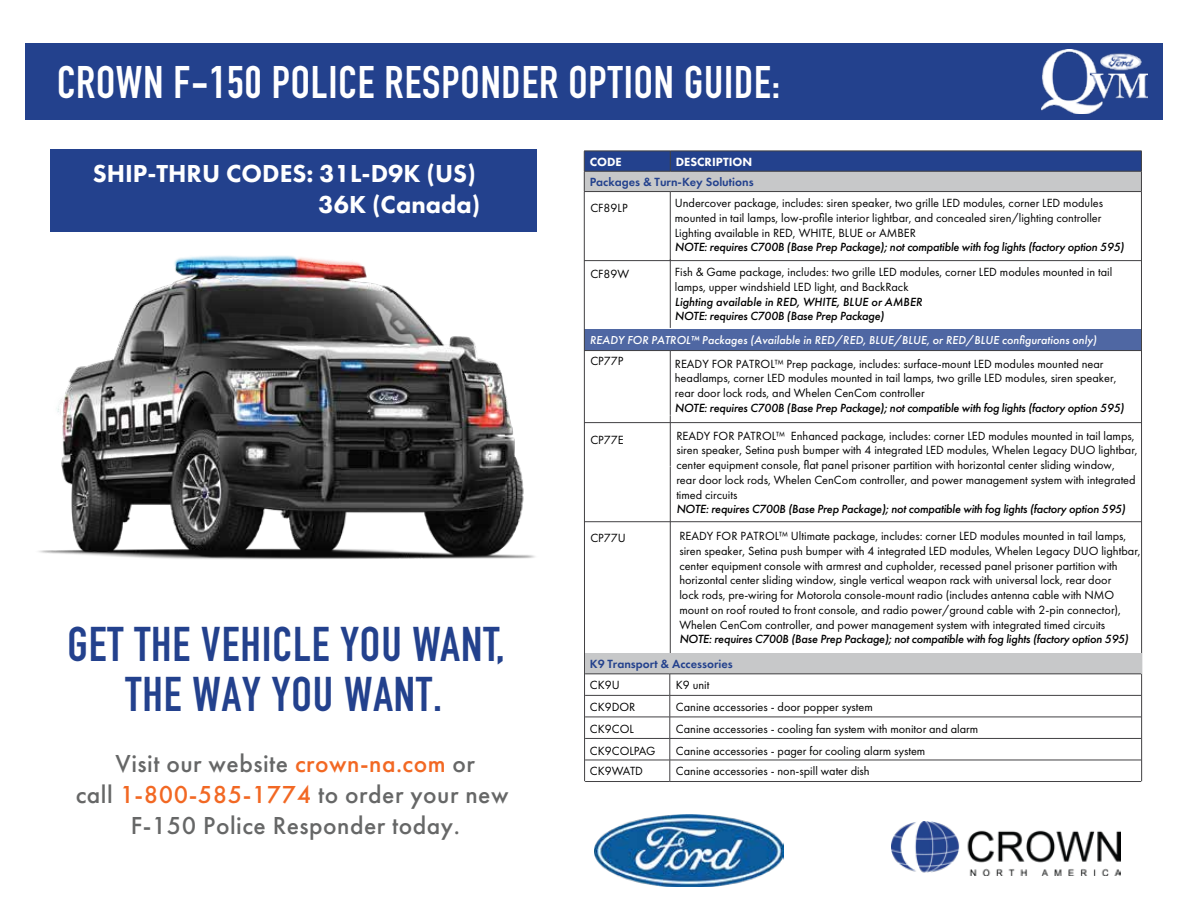
<style>
.page{position:relative;width:1188px;height:918px;background:#fff}
.page>*{position:absolute;margin:0;border:0;box-sizing:border-box;transform-origin:0 0}
.t1{font:700 48px "DIN Condensed";letter-spacing:.02em;color:#23418d}
.t2{font:700 45px "DIN Condensed";letter-spacing:.02em;color:#fff}
.t3{font:500 25.5px/30.6px "Futura PT";letter-spacing:.02em;color:#666767;text-align:center}
.t4{font:800 25.5px/30.6px "Futura PT";color:#fff;text-align:right}
.t5{font:12.3px/14.7px "Futura PT";color:#010101}
.t6{font:italic 500 12.3px "Futura PT";letter-spacing:-.02em;color:#010101}
.t7{font:italic 500 12.3px/14.7px "Futura PT";color:#010101}
.t8{font:600 12.3px "Futura PT";color:#23418d}
.t9{font:800 12.3px "Futura PT";color:#fff}
.t10{font:italic 500 12px "Futura PT";color:#fff}
.s1{color:#f26823}
</style>
<div class="page">
<img style="left:39px;top:255px;width:496px;height:304px">
<div style="left:50px;top:149px;width:486px;height:83px;background:#23418d"></div>
<div style="left:25px;top:43px;width:1138px;height:77px;background:#23418d"></div>
<img style="left:1042px;top:49px;width:105px;height:65px">
<img style="left:891px;top:821px;width:230px;height:54px">
<div style="left:584px;top:329px;width:558px;height:22px;background:#4f67a3"></div>
<hr style="left:584px;top:191px;width:86px;height:1px;background:#424143">
<hr style="left:584px;top:192px;width:1px;height:589px;background:#424143">
<hr style="left:670px;top:191px;width:472px;height:1px;background:#424143">
<hr style="left:670px;top:351px;width:1px;height:64px;background:#424143">
<hr style="left:1141px;top:192px;width:1px;height:589px;background:#424143">
<hr style="left:584px;top:422px;width:86px;height:1px;background:#424143">
<hr style="left:670px;top:422px;width:472px;height:1px;background:#424143">
<hr style="left:670px;top:415px;width:1px;height:51px;background:#424143">
<hr style="left:670px;top:466px;width:1px;height:188px;background:#424143">
<hr style="left:584px;top:521px;width:86px;height:1px;background:#424143">
<hr style="left:670px;top:521px;width:472px;height:1px;background:#424143">
<svg style="left:584px;top:151px;width:558px;height:40px"></svg>
<hr style="left:670px;top:653px;width:472px;height:1px;background:#424143">
<hr style="left:585px;top:653px;width:86px;height:1px;background:#424143">
<hr style="left:670px;top:350px;width:472px;height:1px;background:#424143">
<hr style="left:584px;top:350px;width:86px;height:1px;background:#424143">
<img style="left:595px;top:815px;width:189px;height:71px">
<div style="left:585px;top:654px;width:556px;height:20px;background:#c7c8c9"></div>
<hr style="left:585px;top:674px;width:85px;height:1px;background:#424143">
<hr style="left:670px;top:674px;width:471px;height:1px;background:#424143">
<hr style="left:585px;top:695px;width:85px;height:1px;background:#424143">
<hr style="left:670px;top:695px;width:471px;height:1px;background:#424143">
<hr style="left:585px;top:717px;width:85px;height:1px;background:#424143">
<hr style="left:670px;top:717px;width:471px;height:1px;background:#424143">
<hr style="left:585px;top:738px;width:85px;height:1px;background:#424143">
<hr style="left:670px;top:738px;width:471px;height:1px;background:#424143">
<hr style="left:585px;top:760px;width:85px;height:1px;background:#424143">
<hr style="left:670px;top:760px;width:471px;height:1px;background:#424143">
<svg style="left:670px;top:674px;width:1px;height:107px"></svg>
<hr style="left:585px;top:781px;width:85px;height:1px;background:#424143">
<hr style="left:670px;top:781px;width:471px;height:1px;background:#424143">
<hr style="left:670px;top:260px;width:472px;height:1px;background:#424143">
<hr style="left:584px;top:260px;width:86px;height:1px;background:#424143">
<hr style="left:670px;top:192px;width:1px;height:68px;background:#424143">
<hr style="left:670px;top:259px;width:1px;height:69px;background:#424143">
<h2 class="t2" style="left:57px;top:52px;width:725px">CROWN F-150 POLICE RESPONDER OPTION GUIDE:</h2>
<h3 class="t4" style="left:93px;top:158px;width:389px">SHIP-THRU CODES: 31L-D9K (US)<br>36K (Canada)</h3>
<h1 class="t1" style="left:67px;top:611px;width:439px">GET THE VEHICLE YOU WANT,</h1>
<h1 class="t1" style="left:125px;top:662px;width:318px">THE WAY YOU WANT.</h1>
<h3 class="t3" style="left:76px;top:749px;width:434px">Visit our website <span class="s1">crown-na.com</span> or<br>call <span class="s1">1-800-585-1774</span> to order your new<br>F-150 Police Responder today.</h3>
<p class="t9" style="left:590px;top:154px;width:34px">CODE</p>
<p class="t9" style="left:676px;top:154px;width:78px">DESCRIPTION</p>
<p class="t8" style="left:590px;top:174px;width:165px">Packages &amp; Turn-Key Solutions</p>
<p class="t5" style="left:590px;top:200px;width:39px">CF89LP</p>
<p class="t5" style="left:675px;top:196px;width:430px">Undercover package, includes: siren speaker, two grille LED modules, corner LED modules mounted in tail lamps, low-profile interior lightbar, and concealed siren/lighting controller<br>Lighting available in RED, WHITE, BLUE or AMBER</p>
<p class="t6" style="left:675px;top:240px;width:451px">NOTE: requires C700B (Base Prep Package); not compatible with fog lights (factory option 595)</p>
<p class="t5" style="left:590px;top:266px;width:41px">CF89W</p>
<p class="t5" style="left:675px;top:265px;width:439px">Fish &amp; Game package, includes: two grille LED modules, corner LED modules mounted in tail lamps, upper windshield LED light, and BackRack</p>
<p class="t7" style="left:675px;top:294px;width:249px">Lighting available in RED, WHITE, BLUE or AMBER<br>NOTE: requires C700B (Base Prep Package)</p>
<p class="t10" style="left:590px;top:332px;width:509px">READY FOR PATROL™ Packages (Available in RED/RED, BLUE/BLUE, or RED/BLUE configurations only)</p>
<p class="t5" style="left:590px;top:353px;width:35px">CP77P</p>
<p class="t5" style="left:675px;top:356px;width:443px">READY FOR PATROL™ Prep package, includes: surface-mount LED modules mounted near headlamps, corner LED modules mounted in tail lamps, two grille LED modules, siren speaker, rear door lock rods, and Whelen CenCom controller</p>
<p class="t6" style="left:675px;top:400px;width:451px">NOTE: requires C700B (Base Prep Package); not compatible with fog lights (factory option 595)</p>
<p class="t5" style="left:590px;top:433px;width:35px">CP77E</p>
<p class="t5" style="left:676px;top:428px;width:463px">READY FOR PATROL™ Enhanced package, includes: corner LED modules mounted in tail lamps, siren speaker, Setina push bumper with 4 integrated LED modules, Whelen Legacy DUO lightbar, center equipment console, flat panel prisoner partition with horizontal center sliding window,<br>rear door lock rods, Whelen CenCom controller, and power management system with integrated timed circuits</p>
<p class="t6" style="left:676px;top:502px;width:451px">NOTE: requires C700B (Base Prep Package); not compatible with fog lights (factory option 595)</p>
<p class="t5" style="left:590px;top:530px;width:37px">CP77U</p>
<p class="t5" style="left:679px;top:529px;width:463px">READY FOR PATROL™ Ultimate package, includes: corner LED modules mounted in tail lamps, siren speaker, Setina push bumper with 4 integrated LED modules, Whelen Legacy DUO lightbar, center equipment console with armrest and cupholder, recessed panel prisoner partition with horizontal center sliding window, single vertical weapon rack with universal lock, rear door<br>lock rods, pre-wiring for Motorola console-mount radio (includes antenna cable with NMO mount on roof routed to front console, and radio power/ground cable with 2-pin connector), Whelen CenCom controller, and power management system with integrated timed circuits</p>
<p class="t6" style="left:679px;top:632px;width:451px">NOTE: requires C700B (Base Prep Package); not compatible with fog lights (factory option 595)</p>
<p class="t8" style="left:590px;top:656px;width:144px">K9 Transport &amp; Accessories</p>
<p class="t5" style="left:590px;top:678px;width:31px">CK9U</p>
<p class="t5" style="left:676px;top:678px;width:35px">K9 unit</p>
<p class="t5" style="left:590px;top:700px;width:47px">CK9DOR</p>
<p class="t5" style="left:676px;top:700px;width:199px">Canine accessories - door popper system</p>
<p class="t5" style="left:590px;top:721px;width:46px">CK9COL</p>
<p class="t5" style="left:676px;top:721px;width:304px">Canine accessories - cooling fan system with monitor and alarm</p>
<p class="t5" style="left:590px;top:743px;width:67px">CK9COLPAG</p>
<p class="t5" style="left:676px;top:743px;width:251px">Canine accessories - pager for cooling alarm system</p>
<p class="t5" style="left:590px;top:763px;width:55px">CK9WATD</p>
<p class="t5" style="left:676px;top:763px;width:195px">Canine accessories - non-spill water dish</p>
</div>
